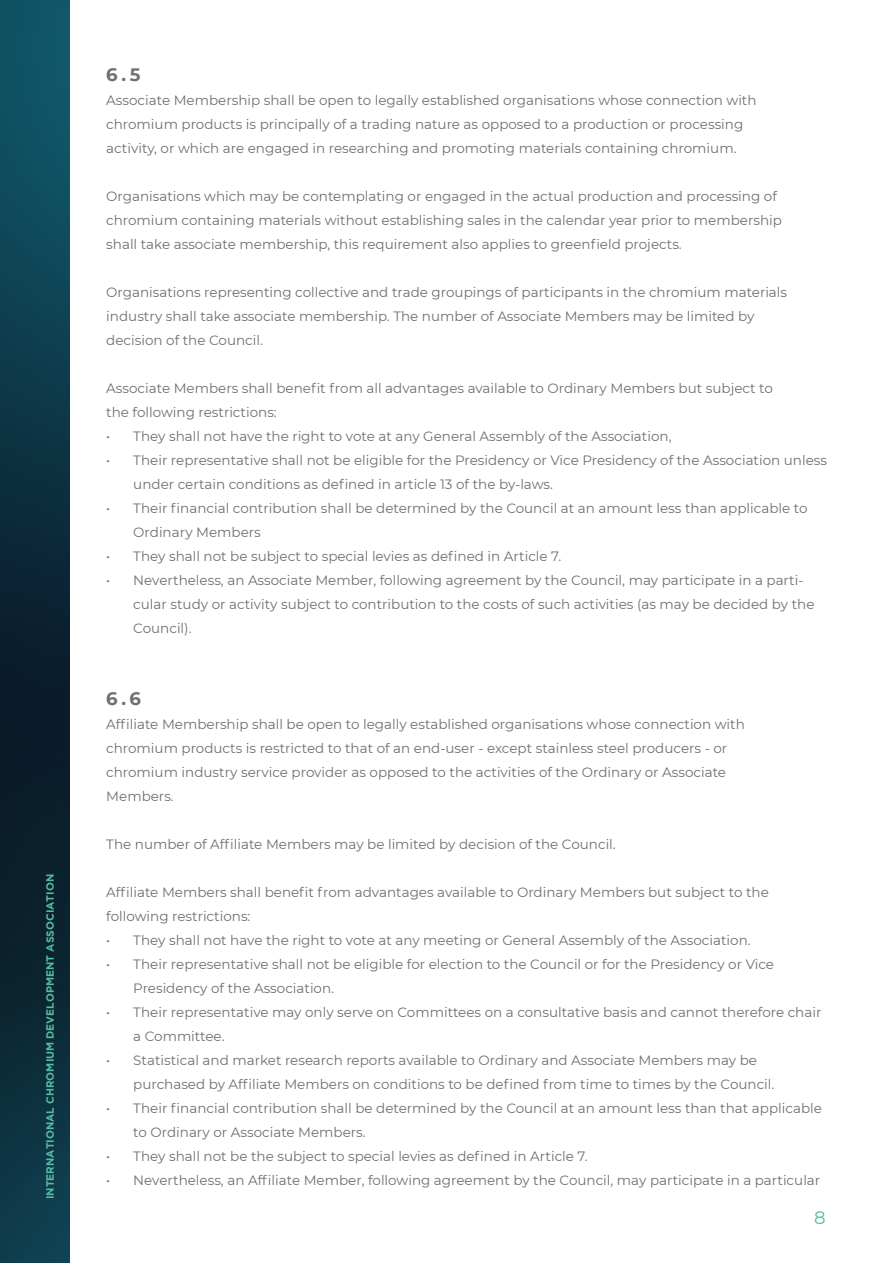
<style>
.page{position:relative;width:893px;height:1263px;background:#fff}
.page>*{position:absolute;margin:0;border:0;box-sizing:border-box;transform-origin:0 0}
.t1{font:700 18px "Montserrat";color:#6b7074}
.t2{font:18px "Montserrat";color:#56baa2}
.t3{font:13.5px/24px "Montserrat";color:#6b7074}
.t4{font:700 10.5px "Gotham";color:#56baa2}
</style>
<div class="page">
<svg style="left:0;top:0;width:69px;height:1263px;background:#0c3342"></svg>
<p class="t4" style="left:44px;top:1199px;width:327px;rotate:-90deg">INTERNATIONAL CHROMIUM DEVELOPMENT ASSOCIATION</p>
<h1 class="t1" style="left:106px;top:62px;width:36px">6.5</h1>
<p class="t3" style="left:106px;top:88px;width:652px">Associate Membership shall be open to legally established organisations whose connection with chromium products is principally of a trading nature as opposed to a production or processing activity, or which are engaged in researching and promoting materials containing chromium.</p>
<p class="t3" style="left:106px;top:184px;width:677px">Organisations which may be contemplating or engaged in the actual production and processing of chromium containing materials without establishing sales in the calendar year prior to membership shall take associate membership, this requirement also applies to greenfield projects.</p>
<p class="t3" style="left:106px;top:280px;width:682px">Organisations representing collective and trade groupings of participants in the chromium materials industry shall take associate membership. The number of Associate Members may be limited by decision of the Council.</p>
<p class="t3" style="left:106px;top:376px;width:668px">Associate Members shall benefit from all advantages available to Ordinary Members but subject to the following restrictions:</p>
<p class="t3" style="left:106px;top:424px;width:567px">• They shall not have the right to vote at any General Assembly of the Association,</p>
<p class="t3" style="left:133px;top:448px;width:695px;text-indent:-27px">• Their representative shall not be eligible for the Presidency or Vice Presidency of the Association unless under certain conditions as defined in article 13 of the by-laws.</p>
<p class="t3" style="left:133px;top:496px;width:676px;text-indent:-27px">• Their financial contribution shall be determined by the Council at an amount less than applicable to<br>Ordinary Members</p>
<p class="t3" style="left:106px;top:544px;width:456px">• They shall not be subject to special levies as defined in Article 7.</p>
<p class="t3" style="left:133px;top:568px;width:683px;text-indent:-27px">• Nevertheless, an Associate Member, following agreement by the Council, may participate in a parti&shy;cular study or activity subject to contribution to the costs of such activities (as may be decided by the<br>Council).</p>
<h1 class="t1" style="left:106px;top:686px;width:36px">6.6</h1>
<p class="t3" style="left:106px;top:712px;width:640px">Affiliate Membership shall be open to legally established organisations whose connection with chromium products is restricted to that of an end-user - except stainless steel producers - or chromium industry service provider as opposed to the activities of the Ordinary or Associate Members.</p>
<p class="t3" style="left:106px;top:832px;width:511px">The number of Affiliate Members may be limited by decision of the Council.</p>
<p class="t3" style="left:106px;top:880px;width:664px">Affiliate Members shall benefit from advantages available to Ordinary Members but subject to the following restrictions:</p>
<p class="t3" style="left:106px;top:928px;width:646px">• They shall not have the right to vote at any meeting or General Assembly of the Association.</p>
<p class="t3" style="left:133px;top:952px;width:642px;text-indent:-27px">• Their representative shall not be eligible for election to the Council or for the Presidency or Vice<br>Presidency of the Association.</p>
<p class="t3" style="left:133px;top:1000px;width:690px;text-indent:-27px">• Their representative may only serve on Committees on a consultative basis and cannot therefore chair a Committee.</p>
<p class="t3" style="left:133px;top:1048px;width:643px;text-indent:-27px">• Statistical and market research reports available to Ordinary and Associate Members may be purchased by Affiliate Members on conditions to be defined from time to times by the Council.</p>
<p class="t3" style="left:133px;top:1096px;width:690px;text-indent:-27px">• Their financial contribution shall be determined by the Council at an amount less than that applicable to Ordinary or Associate Members.</p>
<p class="t3" style="left:106px;top:1144px;width:483px">• They shall not be the subject to special levies as defined in Article 7.</p>
<p class="t3" style="left:106px;top:1168px;width:715px">• Nevertheless, an Affiliate Member, following agreement by the Council, may participate in a particular</p>
<h1 class="t2" style="left:814px;top:1205px;width:13px">8</h1>
</div>
